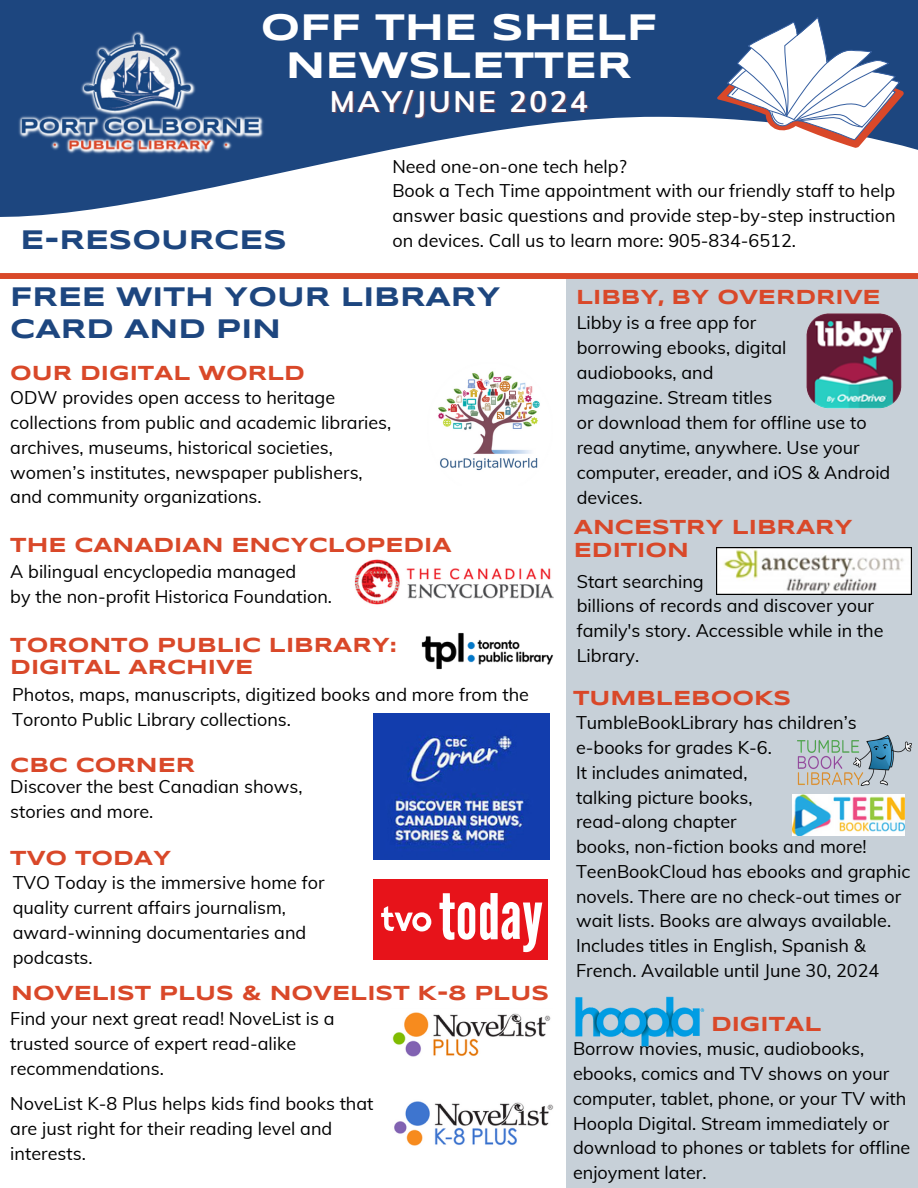
<style>
.page{position:relative;width:918px;height:1188px;background:#fff}
.page>*{position:absolute;margin:0;border:0;box-sizing:border-box;transform-origin:0 0}
.t1{font:700 38.1px/38.2px "Syncopate";color:#fff;text-align:center}
.t2{font:700 29.7px "Muli";letter-spacing:.085em;color:#fff}
.t3{font:700 27.75px/31.5px "Syncopate";color:#1d467f}
.t4{font:700 21px/22.5px "Syncopate";color:#d94829}
.t5{font:18px/24.8px "Muli";color:#000}
</style>
<div class="page">
<div style="left:566px;top:0;width:352px;height:1188px;background:#c7d0d8"></div>
<svg style="left:0;top:187px;width:918px;height:86px"></svg>
<svg style="left:0;top:0;width:918px;height:187px;background:#5977a1"></svg>
<img style="left:17px;top:29px;width:248px;height:126px">
<svg style="left:717px;top:17px;width:187px;height:131px;background:#a7aec2"></svg>
<div style="left:0;top:273px;width:918px;height:6px;background:#d94829"></div>
<img style="left:575px;top:996px;width:130px;height:51px">
<img style="left:392px;top:1012px;width:159px;height:45px">
<img style="left:394px;top:1101px;width:159px;height:45px">
<img style="left:806px;top:313px;width:96px;height:96px">
<img style="left:438px;top:371px;width:102px;height:100px">
<div style="left:374px;top:880px;width:173px;height:80px;background:#e7131a"></div>
<svg style="left:381px;top:906px;width:50px;height:25px"></svg>
<svg style="left:439px;top:893px;width:103px;height:59px"></svg>
<img style="left:374px;top:713px;width:175px;height:147px">
<img style="left:717px;top:548px;width:194px;height:46px">
<img style="left:354px;top:559px;width:199px;height:46px">
<img style="left:421px;top:632px;width:133px;height:38px">
<img style="left:797px;top:735px;width:115px;height:51px">
<img style="left:792px;top:795px;width:113px;height:40px">
<h1 class="t1" style="left:261px;top:10px;width:398px">OFF THE SHELF<br>NEWSLETTER</h1>
<h3 class="t3" style="left:21px;top:226px;width:268px">E-RESOURCES</h3>
<p class="t2" style="left:330px;top:82px;width:260px">MAY/JUNE 2024</p>
<h3 class="t5" style="left:392px;top:154px;width:236px">Need one-on-one tech help?</h3>
<p class="t5" style="left:392px;top:178px;width:505px;text-align:justify">Book a Tech Time appointment with our friendly staff to help answer basic questions and provide step-by-step instruction on devices. Call us to learn more: 905-834-6512.</p>
<h3 class="t3" style="left:10px;top:283px;width:492px">FREE WITH YOUR LIBRARY<br>CARD AND PIN</h3>
<p class="t4" style="left:576px;top:287px;width:306px">LIBBY, BY OVERDRIVE</p>
<p class="t5" style="left:577px;top:310px;width:181px">Libby is a free app for</p>
<p class="t5" style="left:577px;top:335px;width:211px">borrowing ebooks, digital</p>
<h3 class="t5" style="left:577px;top:360px;width:138px">audiobooks, and</h3>
<p class="t5" style="left:577px;top:385px;width:197px">magazine. Stream titles</p>
<p class="t5" style="left:577px;top:410px;width:315px">or download them for offline use to read anytime, anywhere. Use your computer, ereader, and iOS &amp; Android devices.</p>
<p class="t4" style="left:10px;top:363px;width:296px">OUR DIGITAL WORLD</p>
<h3 class="t5" style="left:10px;top:385px;width:383px">ODW provides open access to heritage collections from public and academic libraries,</h3>
<p class="t5" style="left:10px;top:435px;width:354px">archives, museums, historical societies, women’s institutes, newspaper publishers,</p>
<p class="t5" style="left:10px;top:484px;width:253px">and community organizations.</p>
<p class="t4" style="left:10px;top:535px;width:443px">THE CANADIAN ENCYCLOPEDIA</p>
<p class="t5" style="left:10px;top:559px;width:288px">A bilingual encyclopedia managed</p>
<p class="t5" style="left:10px;top:584px;width:323px">by the non-profit Historica Foundation.</p>
<p class="t4" style="left:10px;top:635px;width:388px">TORONTO PUBLIC LIBRARY:<br>DIGITAL ARCHIVE</p>
<p class="t5" style="left:12px;top:682px;width:518px">Photos, maps, manuscripts, digitized books and more from the<br>Toronto Public Library collections.</p>
<p class="t4" style="left:10px;top:755px;width:186px">CBC CORNER</p>
<h3 class="t5" style="left:10px;top:774px;width:294px">Discover the best Canadian shows, stories and more.</h3>
<p class="t4" style="left:10px;top:848px;width:163px">TVO TODAY</p>
<p class="t5" style="left:13px;top:870px;width:313px">TVO Today is the immersive home for quality current affairs journalism, award-winning documentaries and podcasts.</p>
<p class="t4" style="left:11px;top:983px;width:539px">NOVELIST PLUS &amp; NOVELIST K-8 PLUS</p>
<p class="t5" style="left:10px;top:1006px;width:326px">Find your next great read! NoveList is a trusted source of expert read-alike recommendations.</p>
<p class="t5" style="left:10px;top:1091px;width:365px">NoveList K-8 Plus helps kids find books that are just right for their reading level and interests.</p>
<h2 class="t4" style="left:574px;top:517px;width:280px">ANCESTRY LIBRARY<br>EDITION</h2>
<p class="t5" style="left:577px;top:568px;width:128px">Start searching</p>
<h3 class="t5" style="left:577px;top:593px;width:299px">billions of records and discover your</h3>
<p class="t5" style="left:577px;top:618px;width:308px">family's story. Accessible while in the<br>Library.</p>
<p class="t4" style="left:573px;top:688px;width:220px">TUMBLEBOOKS</p>
<p class="t5" style="left:576px;top:710px;width:282px">TumbleBookLibrary has children’s</p>
<p class="t5" style="left:576px;top:735px;width:197px">e-books for grades K-6.</p>
<p class="t5" style="left:576px;top:760px;width:173px">It includes animated,</p>
<h3 class="t5" style="left:576px;top:785px;width:178px">talking picture books,</h3>
<p class="t5" style="left:576px;top:809px;width:162px">read-along chapter</p>
<p class="t5" style="left:576px;top:834px;width:336px">books, non-fiction books and more!<br>TeenBookCloud has ebooks and graphic novels. There are no check-out times or wait lists. Books are always available.<br>Includes titles in English, Spanish &amp; French. Available until June 30, 2024</p>
<p class="t4" style="left:711px;top:1014px;width:112px">DIGITAL</p>
<p class="t5" style="left:573px;top:1036px;width:339px">Borrow movies, music, audiobooks, ebooks, comics and TV shows on your computer, tablet, phone, or your TV with Hoopla Digital. Stream immediately or download to phones or tablets for offline enjoyment later.</p>
</div>
